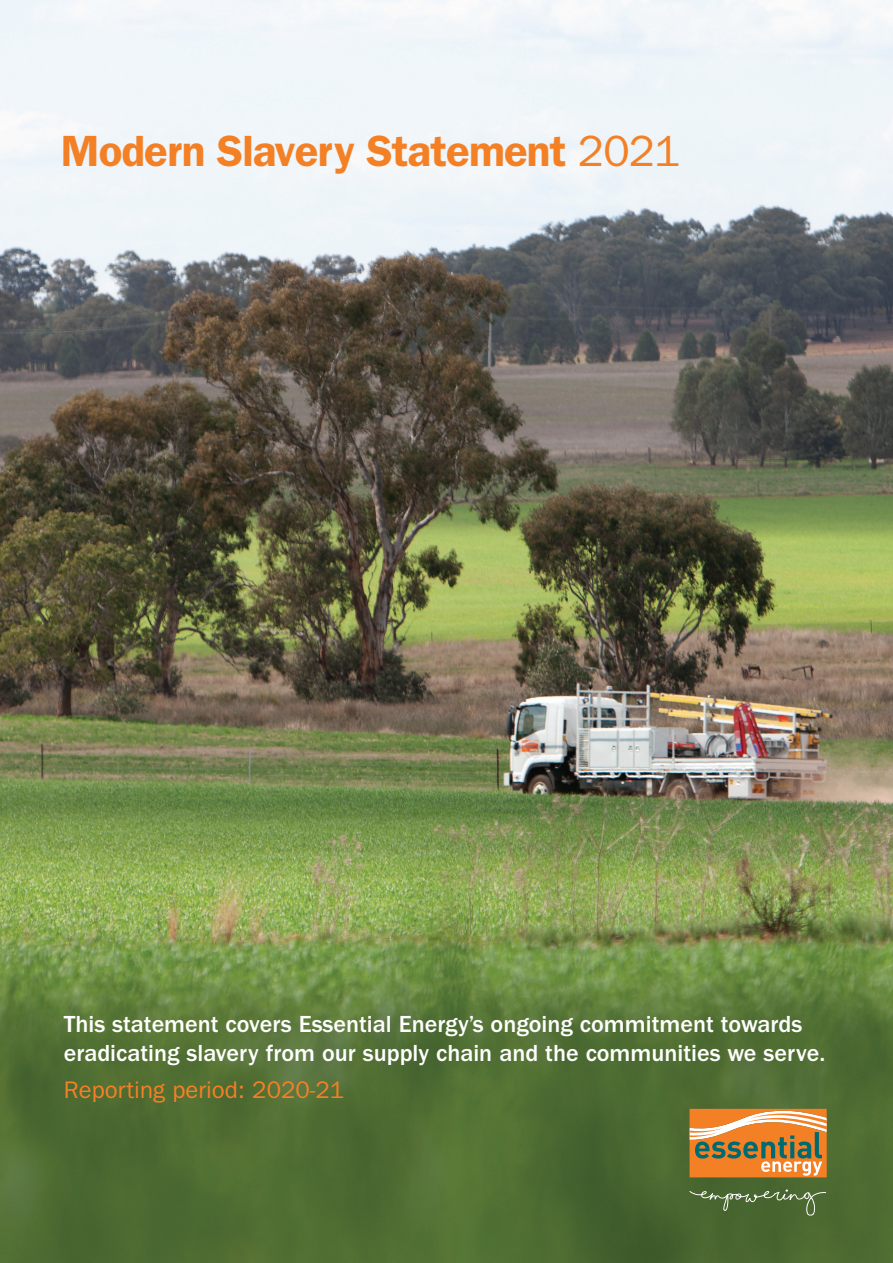
<style>
.page{position:relative;width:893px;height:1263px;background:#fff}
.page>*{position:absolute;margin:0;border:0;box-sizing:border-box;transform-origin:0 0}
.t1{font:600 43.95px "ITC Franklin Gothic Std";letter-spacing:-.02em;color:#f48026}
.t2{font:500 24px/29px "ITC Franklin Gothic Std";color:#fff}
.t3{font:24px "ITC Franklin Gothic Std";color:#f48026}
.s1{font-weight:400}
</style>
<div class="page">
<img style="left:0;top:0;width:893px;height:1263px">
<svg style="left:689px;top:1109px;width:138px;height:68px"></svg>
<svg style="left:689px;top:1189px;width:137px;height:27px"></svg>
<h1 class="t1" style="left:61px;top:125px;width:621px">Modern Slavery Statement <span class="s1">2021</span></h1>
<p class="t2" style="left:64px;top:1010px;width:763px">This statement covers Essential Energy’s ongoing commitment towards eradicating slavery from our supply chain and the communities we serve.</p>
<p class="t3" style="left:64px;top:1076px;width:282px">Reporting period: 2020-21</p>
</div>
